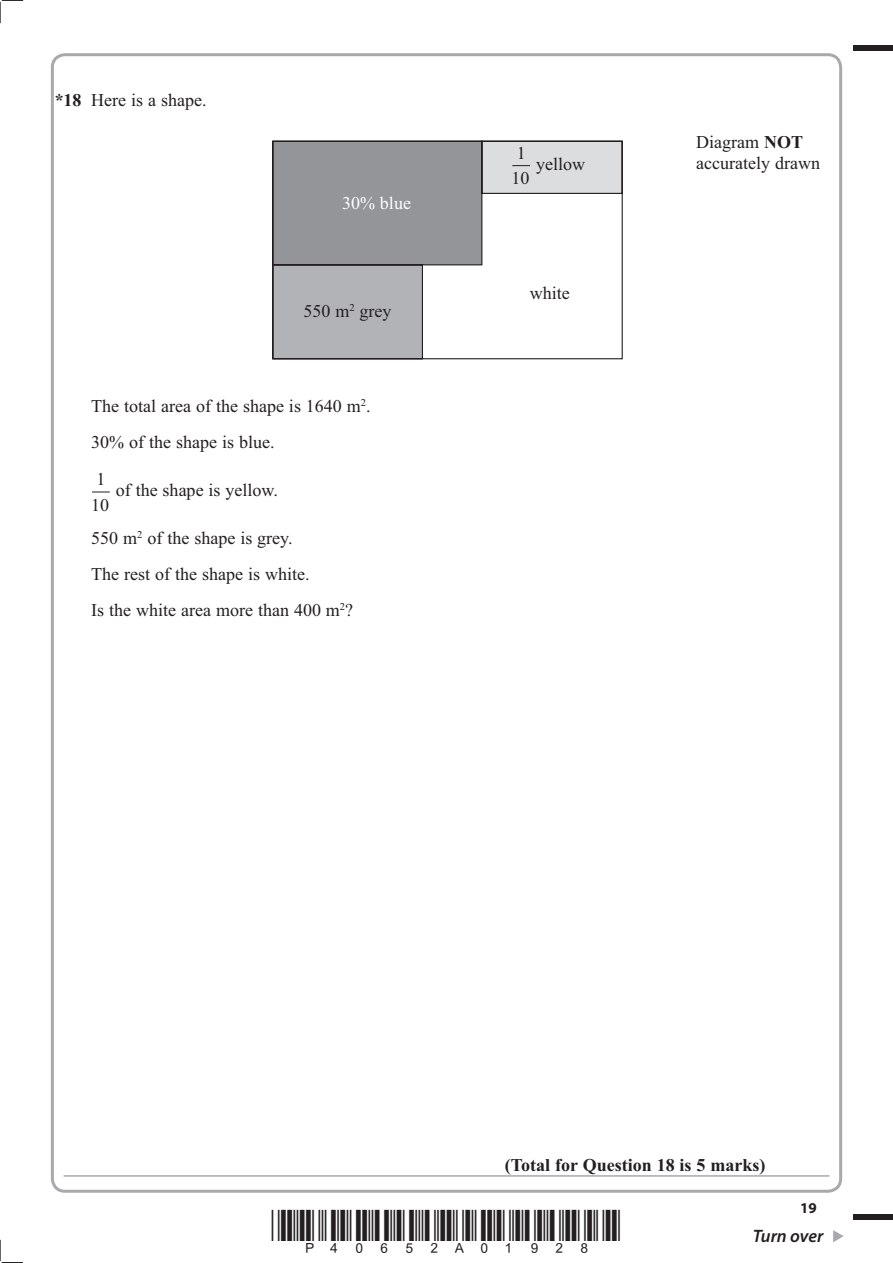
<style>
.page{position:relative;width:893px;height:1263px;background:#fff}
.page>*{position:absolute;margin:0;border:0;box-sizing:border-box;transform-origin:0 0}
.t1{font:18px/36.6px "Times New Roman";color:#231f20}
.t2{font:700 18px "Times New Roman";color:#231f20}
.t3{font:italic 600 18px "Myriad Pro";letter-spacing:-.005em;color:#231f20}
.t4{font:18px "Times New Roman";color:#fff}
.t5{font:700 15px "Myriad Pro";color:#231f20}
.s1{font-weight:700}
</style>
<div class="page">
<div style="left:853px;top:45px;width:39px;height:5px;background:#231f20"></div>
<div style="left:853px;top:1214px;width:39px;height:6px;background:#231f20"></div>
<svg style="left:833px;top:1230px;width:10px;height:12px"></svg>
<svg style="left:0;top:0;width:23px;height:23px"></svg>
<svg style="left:0;top:1240px;width:23px;height:23px"></svg>
<hr style="left:64px;top:1175px;width:765px;height:2px;background:#a8a9ad">
<svg style="left:92px;top:492px;width:18px;height:1px"></svg>
<svg style="left:272px;top:140px;width:351px;height:220px"></svg>
<svg style="left:512px;top:165px;width:18px;height:1px"></svg>
<p class="t1" style="left:55px;top:83px;width:153px"><span class="s1">*18</span> Here is a shape.</p>
<p class="t4" style="left:342px;top:196px;width:70px">30% blue</p>
<p class="t1" style="left:303px;top:294px;width:90px">550 m<sup>2</sup> grey</p>
<p class="t1" style="left:91px;top:389px;width:281px">The total area of the shape is 1640 m<sup>2</sup>.<br>30% of the shape is blue.<br>1</p>
<p class="t1" style="left:91px;top:488px;width:20px">10</p>
<p class="t1" style="left:116px;top:473px;width:164px">of the shape is yellow.</p>
<p class="t1" style="left:91px;top:522px;width:263px;line-height:36px">550 m<sup>2</sup> of the shape is grey.<br>The rest of the shape is white.<br>Is the white area more than 400 m<sup>2</sup>?</p>
<p class="t1" style="left:511px;top:142px;width:19px;line-height:25.3px">1<br>10</p>
<p class="t1" style="left:536px;top:147px;width:50px">yellow</p>
<p class="t1" style="left:530px;top:276px;width:41px">white</p>
<p class="t1" style="left:696px;top:133px;width:125px;line-height:21px">Diagram <span class="s1">NOT </span>accurately drawn</p>
<p class="t2" style="left:504px;top:1159px;width:262px">(Total for Question 18 is 5 marks)</p>
<p class="t5" style="left:800px;top:1199px;width:18px">19</p>
<p class="t3" style="left:752px;top:1226px;width:72px">Turn over</p>
</div>
